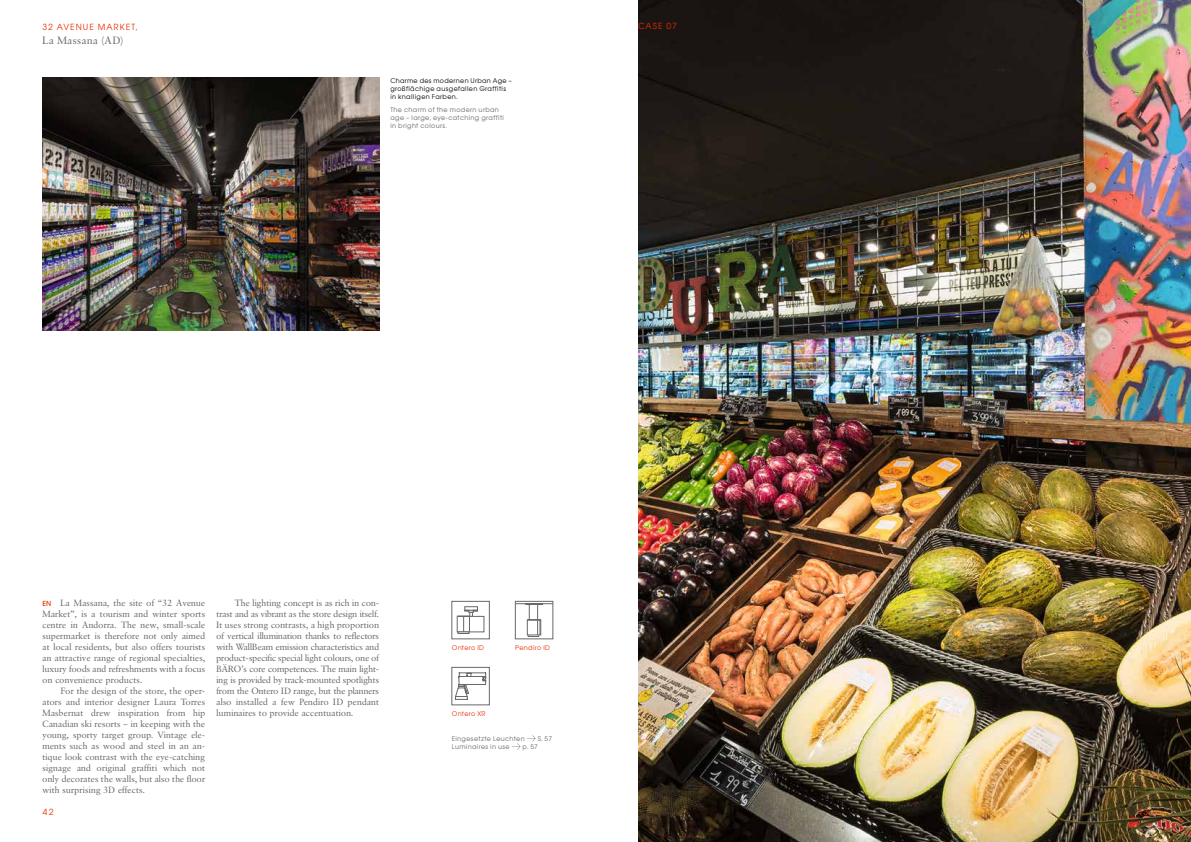
<style>
.page{position:relative;width:1191px;height:842px;background:#fff}
.page>*{position:absolute;margin:0;border:0;box-sizing:border-box;transform-origin:0 0}
.t1{font:10.5px "Sabon BQ";letter-spacing:.06em;color:#676868}
.t2{font:9px/11px "Sabon BQ";letter-spacing:.03em;color:#676868;text-align:justify}
.t3{font:8.5px "Avant Garde SB";letter-spacing:.115em;color:#e82d01}
.t4{font:6.5px/8px "Avant Garde SB";letter-spacing:.055em;color:#676868}
.t5{font:6.5px/8px "Avant Garde SB";letter-spacing:.05em;color:#000}
.t6{font:6.5px "Avant Garde SB";letter-spacing:.055em;color:#e82d01}
.s1{font-family:"Avant Garde SB";font-weight:500;font-size:7px;color:#e82d01}
</style>
<div class="page">
<img style="left:43px;top:78px;width:336px;height:253px">
<img style="left:638px;top:0;width:553px;height:842px">
<div style="left:515px;top:601px;width:38px;height:38px;border:1px solid #676868"></div>
<hr style="left:515px;top:603px;width:38px;height:1px;background:#676868">
<svg style="left:525px;top:604px;width:18px;height:33px"></svg>
<div style="left:452px;top:601px;width:37px;height:38px;border:1px solid #676868"></div>
<svg style="left:464px;top:606px;width:13px;height:4px"></svg>
<svg style="left:457px;top:610px;width:27px;height:24px"></svg>
<svg style="left:527px;top:735px;width:8px;height:6px"></svg>
<svg style="left:512px;top:743px;width:8px;height:7px"></svg>
<div style="left:452px;top:667px;width:37px;height:38px;border:1px solid #676868"></div>
<svg style="left:455px;top:672px;width:31px;height:28px"></svg>
<p class="t3" style="left:43px;top:22px;width:96px">32 AVENUE MARKET,</p>
<p class="t1" style="left:43px;top:35px;width:82px">La Massana (AD)</p>
<p class="t5" style="left:390px;top:76px;width:123px">Charme des modernen Urban Age – großflächige ausgefallen Graffitis in knalligen Farben.</p>
<p class="t4" style="left:390px;top:105px;width:115px">The charm of the modern urban age – large, eye-catching graffiti in bright colours.</p>
<p class="t3" style="left:638px;top:21px;width:40px">CASE 07</p>
<p class="t2" style="left:43px;top:597px;width:164px"><span class="s1">EN</span> La Massana, the site of “32 Avenue Market”, is a tourism and winter sports centre in Andorra. The new, small-scale supermarket is therefore not only aimed at local residents, but also offers tourists an attractive range of regional specialties, luxury foods and refreshments with a focus on convenience products.</p>
<p class="t2" style="left:43px;top:685px;width:164px;text-indent:18px">For the design of the store, the oper&shy;ators and interior designer Laura Torres Masbernat drew inspiration from hip Canadian ski resorts – in keeping with the young, sporty target group. Vintage ele&shy;ments such as wood and steel in an an&shy;tique look contrast with the eye-catching signage and original graffiti which not only decorates the walls, but also the floor with surprising 3D effects.</p>
<p class="t2" style="left:216px;top:597px;width:164px;text-indent:18px">The lighting concept is as rich in con&shy;trast and as vibrant as the store design itself.<br>It uses strong contrasts, a high proportion of vertical illumination thanks to reflectors with WallBeam emission characteristics and product-specific special light colours, one of BÄRO’s core competences. The main light&shy;ing is provided by track-mounted spotlights from the Ontero ID range, but the planners also installed a few Pendiro ID pendant luminaires to provide accentuation.</p>
<p class="t6" style="left:452px;top:644px;width:34px">Ontero ID</p>
<p class="t6" style="left:452px;top:710px;width:35px">Ontero XR</p>
<p class="t6" style="left:515px;top:644px;width:36px">Pendiro ID</p>
<p class="t4" style="left:452px;top:734px;width:75px">Eingesetzte Leuchten</p>
<p class="t4" style="left:537px;top:734px;width:16px">S. 57</p>
<p class="t4" style="left:452px;top:742px;width:60px">Luminaires in use</p>
<p class="t4" style="left:522px;top:742px;width:17px">p. 57</p>
<p class="t3" style="left:43px;top:807px;width:13px">42</p>
<p class="t3" style="left:1137px;top:807px;width:13px">43</p>
</div>
